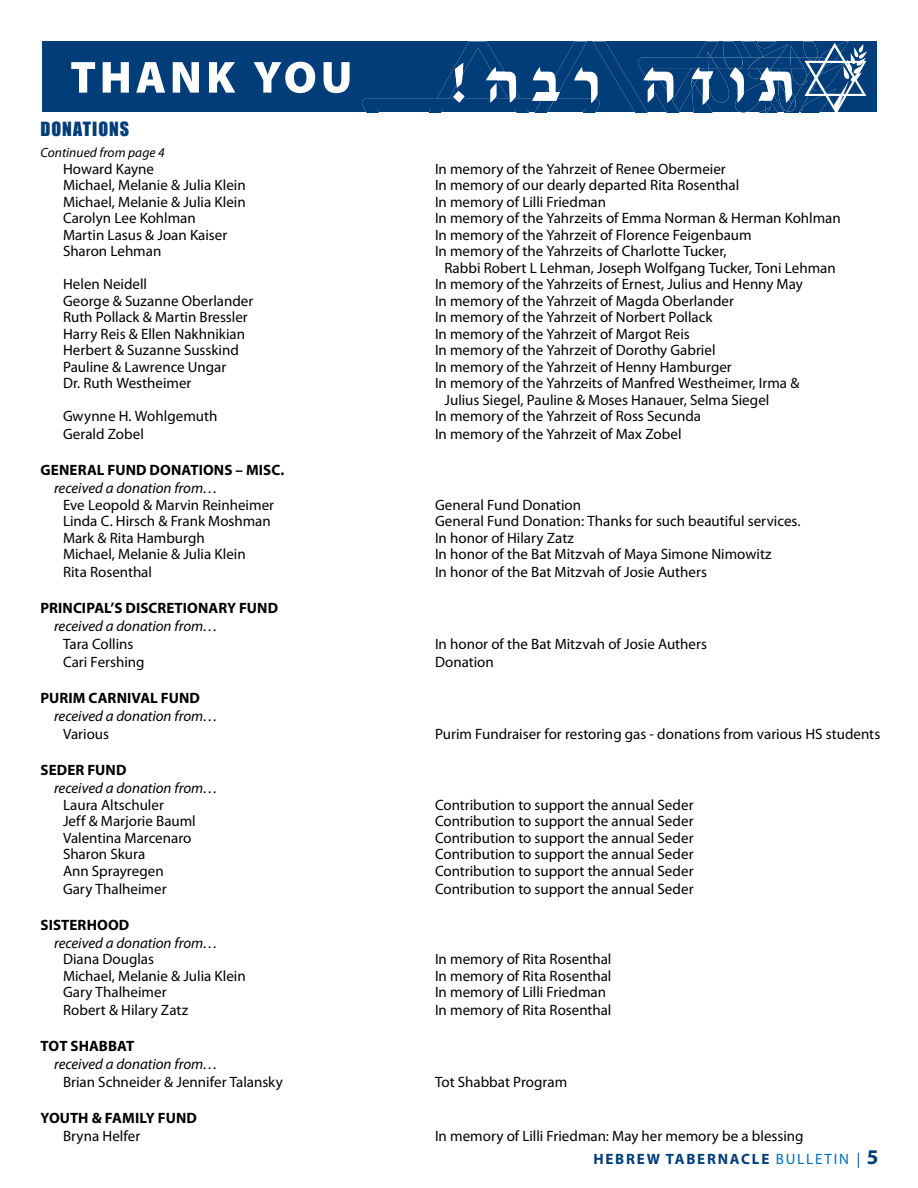
<style>
.page{position:relative;width:918px;height:1188px;background:#fff}
.page>*{position:absolute;margin:0;border:0;box-sizing:border-box;transform-origin:0 0}
.t1{font:18px "Impact";color:#003d79}
.t2{font:15px/16.5px "Myriad Pro";color:#000}
.t3{font:italic 15px "Myriad Pro";color:#000}
.t4{font:700 15px "Myriad Pro";letter-spacing:.005em;color:#000}
.t5{font:700 15px "Myriad Pro";color:#003d79}
.t6{font:15px "Myriad Pro";color:#036cb6}
.t7{font:15px "Myriad Pro";color:#003d79}
.t8{font:italic 13.5px "Myriad Pro";letter-spacing:.005em;color:#000}
.s1{font-weight:700;color:#003d79}
.s2{font-weight:700;font-size:21px}
</style>
<div class="page">
<div style="left:42px;top:41px;width:834px;height:71px;background:#003d79"></div>
<svg style="left:71px;top:62px;width:24px;height:31px"></svg>
<svg style="left:103px;top:62px;width:26px;height:31px"></svg>
<svg style="left:136px;top:62px;width:29px;height:31px"></svg>
<svg style="left:173px;top:62px;width:26px;height:31px"></svg>
<svg style="left:209px;top:62px;width:26px;height:31px"></svg>
<svg style="left:254px;top:62px;width:61px;height:31px"></svg>
<svg style="left:324px;top:62px;width:26px;height:31px"></svg>
<svg style="left:362px;top:41px;width:505px;height:72px"></svg>
<p class="t1" style="left:40px;top:115px;width:22px">DONATIONS</p>
<p class="t8" style="left:40px;top:144px;width:126px">Continued from page 4</p>
<p class="t2" style="left:63px;top:160px;width:93px">Howard Kayne</p>
<p class="t2" style="left:435px;top:160px;width:292px">In memory of the Yahrzeit of Renee Obermeier</p>
<p class="t2" style="left:63px;top:177px;width:184px">Michael, Melanie &amp; Julia Klein</p>
<p class="t2" style="left:435px;top:177px;width:306px">In memory of our dearly departed Rita Rosenthal</p>
<p class="t2" style="left:63px;top:193px;width:184px">Michael, Melanie &amp; Julia Klein</p>
<p class="t2" style="left:435px;top:193px;width:173px">In memory of Lilli Friedman</p>
<p class="t2" style="left:63px;top:210px;width:134px">Carolyn Lee Kohlman</p>
<p class="t2" style="left:435px;top:210px;width:407px">In memory of the Yahrzeits of Emma Norman &amp; Herman Kohlman</p>
<p class="t2" style="left:63px;top:226px;width:166px">Martin Lasus &amp; Joan Kaiser</p>
<p class="t2" style="left:435px;top:226px;width:318px">In memory of the Yahrzeit of Florence Feigenbaum</p>
<p class="t2" style="left:63px;top:243px;width:100px">Sharon Lehman</p>
<p class="t2" style="left:445px;top:243px;width:393px;text-indent:-10px">In memory of the Yahrzeits of Charlotte Tucker,<br>Rabbi Robert L Lehman, Joseph Wolfgang Tucker, Toni Lehman</p>
<p class="t2" style="left:63px;top:276px;width:86px">Helen Neidell</p>
<p class="t2" style="left:435px;top:276px;width:369px">In memory of the Yahrzeits of Ernest, Julius and Henny May</p>
<p class="t2" style="left:63px;top:292px;width:192px">George &amp; Suzanne Oberlander</p>
<p class="t2" style="left:435px;top:292px;width:300px">In memory of the Yahrzeit of Magda Oberlander</p>
<p class="t2" style="left:63px;top:309px;width:186px">Ruth Pollack &amp; Martin Bressler</p>
<p class="t2" style="left:435px;top:309px;width:279px">In memory of the Yahrzeit of Norbert Pollack</p>
<p class="t2" style="left:63px;top:325px;width:184px">Harry Reis &amp; Ellen Nakhnikian</p>
<p class="t2" style="left:435px;top:325px;width:256px">In memory of the Yahrzeit of Margot Reis</p>
<p class="t2" style="left:63px;top:342px;width:177px">Herbert &amp; Suzanne Susskind</p>
<p class="t2" style="left:435px;top:342px;width:282px">In memory of the Yahrzeit of Dorothy Gabriel</p>
<p class="t2" style="left:63px;top:358px;width:165px">Pauline &amp; Lawrence Ungar</p>
<p class="t2" style="left:435px;top:358px;width:298px">In memory of the Yahrzeit of Henny Hamburger</p>
<p class="t2" style="left:63px;top:375px;width:130px">Dr. Ruth Westheimer</p>
<p class="t2" style="left:445px;top:375px;width:356px;text-indent:-10px">In memory of the Yahrzeits of Manfred Westheimer, Irma &amp;<br>Julius Siegel, Pauline &amp; Moses Hanauer, Selma Siegel</p>
<p class="t2" style="left:63px;top:408px;width:156px">Gwynne H. Wohlgemuth</p>
<p class="t2" style="left:435px;top:408px;width:268px">In memory of the Yahrzeit of Ross Secunda</p>
<p class="t2" style="left:63px;top:426px;width:82px">Gerald Zobel</p>
<p class="t2" style="left:435px;top:426px;width:248px">In memory of the Yahrzeit of Max Zobel</p>
<p class="t4" style="left:41px;top:460px;width:245px">GENERAL FUND DONATIONS – MISC.</p>
<p class="t3" style="left:54px;top:479px;width:165px">received a donation from…</p>
<p class="t2" style="left:63px;top:496px;width:213px">Eve Leopold &amp; Marvin Reinheimer</p>
<p class="t2" style="left:435px;top:496px;width:148px">General Fund Donation</p>
<p class="t2" style="left:63px;top:513px;width:209px">Linda C. Hirsch &amp; Frank Moshman</p>
<p class="t2" style="left:435px;top:513px;width:367px">General Fund Donation: Thanks for such beautiful services.</p>
<p class="t2" style="left:63px;top:529px;width:143px">Mark &amp; Rita Hamburgh</p>
<p class="t2" style="left:435px;top:529px;width:141px">In honor of Hilary Zatz</p>
<p class="t2" style="left:63px;top:546px;width:184px">Michael, Melanie &amp; Julia Klein</p>
<p class="t2" style="left:435px;top:546px;width:338px">In honor of the Bat Mitzvah of Maya Simone Nimowitz</p>
<p class="t2" style="left:63px;top:564px;width:91px">Rita Rosenthal</p>
<p class="t2" style="left:435px;top:564px;width:274px">In honor of the Bat Mitzvah of Josie Authers</p>
<p class="t4" style="left:41px;top:598px;width:239px">PRINCIPAL’S DISCRETIONARY FUND</p>
<p class="t3" style="left:54px;top:617px;width:165px">received a donation from…</p>
<p class="t2" style="left:63px;top:636px;width:72px">Tara Collins</p>
<p class="t2" style="left:435px;top:636px;width:274px">In honor of the Bat Mitzvah of Josie Authers</p>
<p class="t2" style="left:63px;top:654px;width:83px">Cari Fershing</p>
<p class="t2" style="left:435px;top:654px;width:60px">Donation</p>
<p class="t4" style="left:41px;top:688px;width:161px">PURIM CARNIVAL FUND</p>
<p class="t3" style="left:54px;top:707px;width:165px">received a donation from…</p>
<p class="t2" style="left:63px;top:726px;width:48px">Various</p>
<p class="t2" style="left:435px;top:726px;width:447px">Purim Fundraiser for restoring gas - donations from various HS students</p>
<p class="t4" style="left:41px;top:760px;width:88px">SEDER FUND</p>
<p class="t3" style="left:54px;top:779px;width:165px">received a donation from…</p>
<p class="t2" style="left:63px;top:796px;width:102px">Laura Altschuler</p>
<p class="t2" style="left:435px;top:796px;width:260px">Contribution to support the annual Seder</p>
<p class="t2" style="left:63px;top:813px;width:134px">Jeff &amp; Marjorie Bauml</p>
<p class="t2" style="left:435px;top:813px;width:260px">Contribution to support the annual Seder</p>
<p class="t2" style="left:63px;top:829px;width:130px">Valentina Marcenaro</p>
<p class="t2" style="left:435px;top:829px;width:260px">Contribution to support the annual Seder</p>
<p class="t2" style="left:63px;top:846px;width:84px">Sharon Skura</p>
<p class="t2" style="left:435px;top:846px;width:260px">Contribution to support the annual Seder</p>
<p class="t2" style="left:63px;top:862px;width:102px">Ann Sprayregen</p>
<p class="t2" style="left:435px;top:862px;width:260px">Contribution to support the annual Seder</p>
<p class="t2" style="left:63px;top:880px;width:105px">Gary Thalheimer</p>
<p class="t2" style="left:435px;top:880px;width:260px">Contribution to support the annual Seder</p>
<p class="t4" style="left:41px;top:915px;width:90px">SISTERHOOD</p>
<p class="t3" style="left:54px;top:933px;width:165px">received a donation from…</p>
<p class="t2" style="left:63px;top:951px;width:93px">Diana Douglas</p>
<p class="t2" style="left:435px;top:951px;width:178px">In memory of Rita Rosenthal</p>
<p class="t2" style="left:63px;top:967px;width:184px">Michael, Melanie &amp; Julia Klein</p>
<p class="t2" style="left:435px;top:967px;width:178px">In memory of Rita Rosenthal</p>
<p class="t2" style="left:63px;top:984px;width:105px">Gary Thalheimer</p>
<p class="t2" style="left:435px;top:984px;width:173px">In memory of Lilli Friedman</p>
<p class="t2" style="left:63px;top:1002px;width:127px">Robert &amp; Hilary Zatz</p>
<p class="t2" style="left:435px;top:1002px;width:178px">In memory of Rita Rosenthal</p>
<p class="t4" style="left:41px;top:1036px;width:95px">TOT SHABBAT</p>
<p class="t3" style="left:54px;top:1055px;width:165px">received a donation from…</p>
<p class="t2" style="left:63px;top:1074px;width:221px">Brian Schneider &amp; Jennifer Talansky</p>
<p class="t2" style="left:435px;top:1074px;width:134px">Tot Shabbat Program</p>
<p class="t4" style="left:41px;top:1108px;width:158px">YOUTH &amp; FAMILY FUND</p>
<p class="t2" style="left:63px;top:1128px;width:79px">Bryna Helfer</p>
<p class="t2" style="left:435px;top:1128px;width:370px">In memory of Lilli Friedman: May her memory be a blessing</p>
<p class="t5" style="left:593px;top:1150px;width:23px">HEBRE</p>
<p class="t5" style="left:647px;top:1150px;width:31px">W TABERNAC</p>
<p class="t6" style="left:752px;top:1150px;width:34px"><span class="s1">LE</span> bulletin</p>
<p class="t7" style="left:857px;top:1150px;width:23px">| <span class="s2">5</span></p>
</div>
